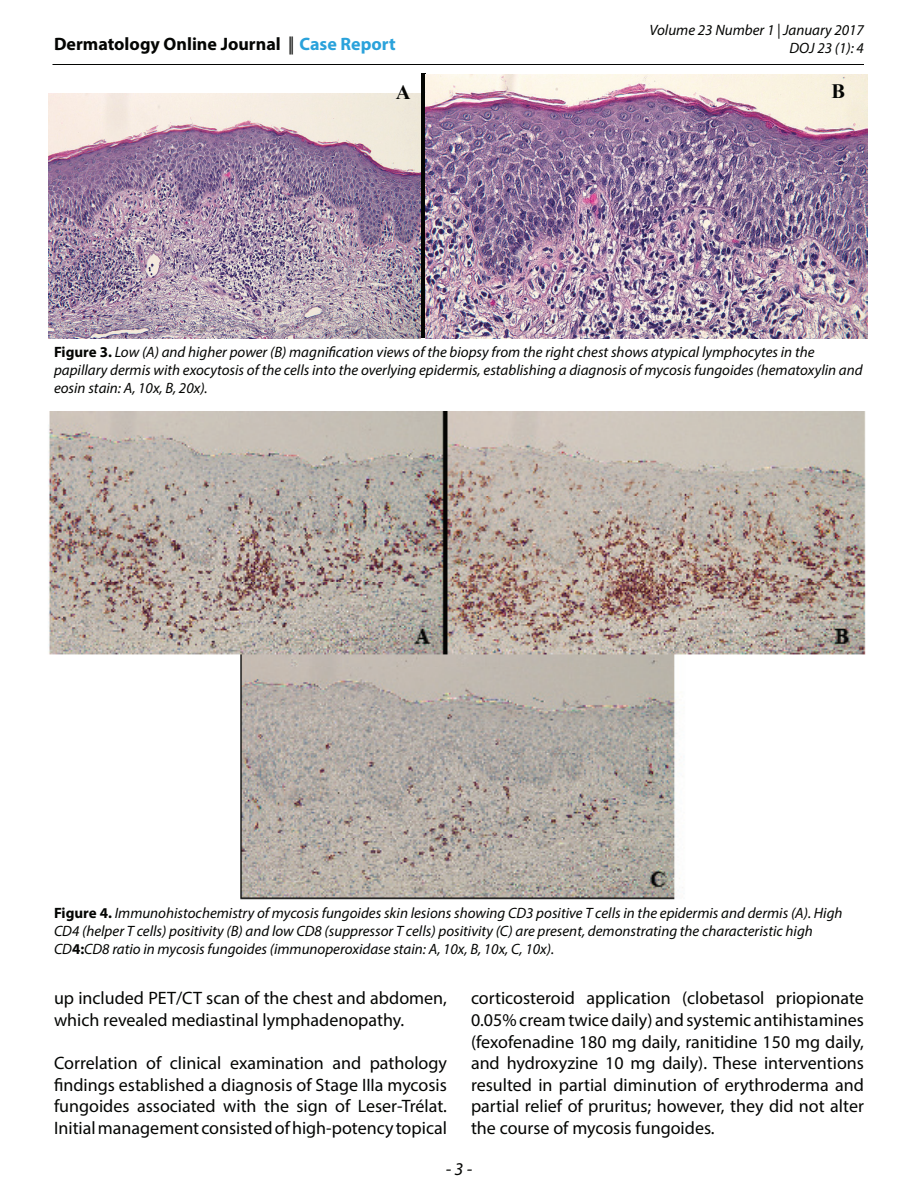
<style>
.page{position:relative;width:918px;height:1188px;background:#fff}
.page>*{position:absolute;margin:0;border:0;box-sizing:border-box;transform-origin:0 0}
.t1{font:700 20.4px "Times New Roman";color:#040503}
.Body_text{font:18px/21.6px "Myriad Pro";color:#040503;text-align:justify}
.t2{font:700 18px "Myriad Pro";color:#040503}
.t3{font:italic 18px "Myriad Pro";color:#040503}
.Figure_caption{font:italic 15px/18px "Myriad Pro";color:#040503}
.s1{font-weight:400}
.s2{color:#2aa2db}
.s3{font-weight:700;font-style:normal}
</style>
<div class="page">
<hr style="left:52px;top:64px;width:812px;height:1px;background:#040503">
<div style="left:421px;top:74px;width:5px;height:264px;background:#040503"></div>
<img style="left:49px;top:94px;width:372px;height:244px">
<img style="left:426px;top:74px;width:442px;height:264px">
<img style="left:385px;top:93px;width:30px;height:6px">
<img style="left:821px;top:80px;width:29px;height:24px">
<img style="left:48px;top:411px;width:818px;height:489px">
<p class="t2" style="left:54px;top:32px;width:343px">Dermatology Online Journal <span class="s1">||</span> <span class="s2">Case Report</span></p>
<p class="Figure_caption" style="left:649px;top:20px;width:216px;text-align:right">Volume 23 Number 1 | January 2017<br>DOJ 23 (1): 4</p>
<p class="t1" style="left:396px;top:78px;width:16px">A</p>
<p class="t1" style="left:832px;top:77px;width:15px">B</p>
<p class="Figure_caption" style="left:54px;top:343px;width:810px"><span class="s3">Figure 3.</span> Low (A) and higher power (B) magnification views of the biopsy from the right chest shows atypical lymphocytes in the papillary dermis with exocytosis of the cells into the overlying epidermis, establishing a diagnosis of mycosis fungoides (hematoxylin and eosin stain: A, 10x, B, 20x).</p>
<p class="Figure_caption" style="left:54px;top:904px;width:790px"><span class="s3">Figure 4.</span> Immunohistochemistry of mycosis fungoides skin lesions showing CD3 positive T cells in the epidermis and dermis (A). High<br>CD4 (helper T cells) positivity (B) and low CD8 (suppressor T cells) positivity (C) are present, demonstrating the characteristic high<br>CD<span class="s3">4:</span>CD8 ratio in mycosis fungoides (immunoperoxidase stain: A, 10x, B, 10x, C, 10x).</p>
<p class="Body_text" style="left:54px;top:987px;width:394px">up included PET/CT scan of the chest and abdomen, which revealed mediastinal lymphadenopathy.</p>
<p class="Body_text" style="left:54px;top:1052px;width:395px">Correlation of clinical examination and pathology findings established a diagnosis of Stage IIIa mycosis fungoides associated with the sign of Leser-Trélat.<br>Initial management consisted of high-potency topical</p>
<p class="Body_text" style="left:471px;top:987px;width:395px">corticosteroid application (clobetasol priopionate 0.05% cream twice daily) and systemic antihistamines (fexofenadine 180 mg daily, ranitidine 150 mg daily, and hydroxyzine 10 mg daily). These interventions resulted in partial diminution of erythroderma and partial relief of pruritus; however, they did not alter the course of mycosis fungoides.</p>
<p class="t3" style="left:446px;top:1157px;width:28px">- 3 -</p>
</div>
